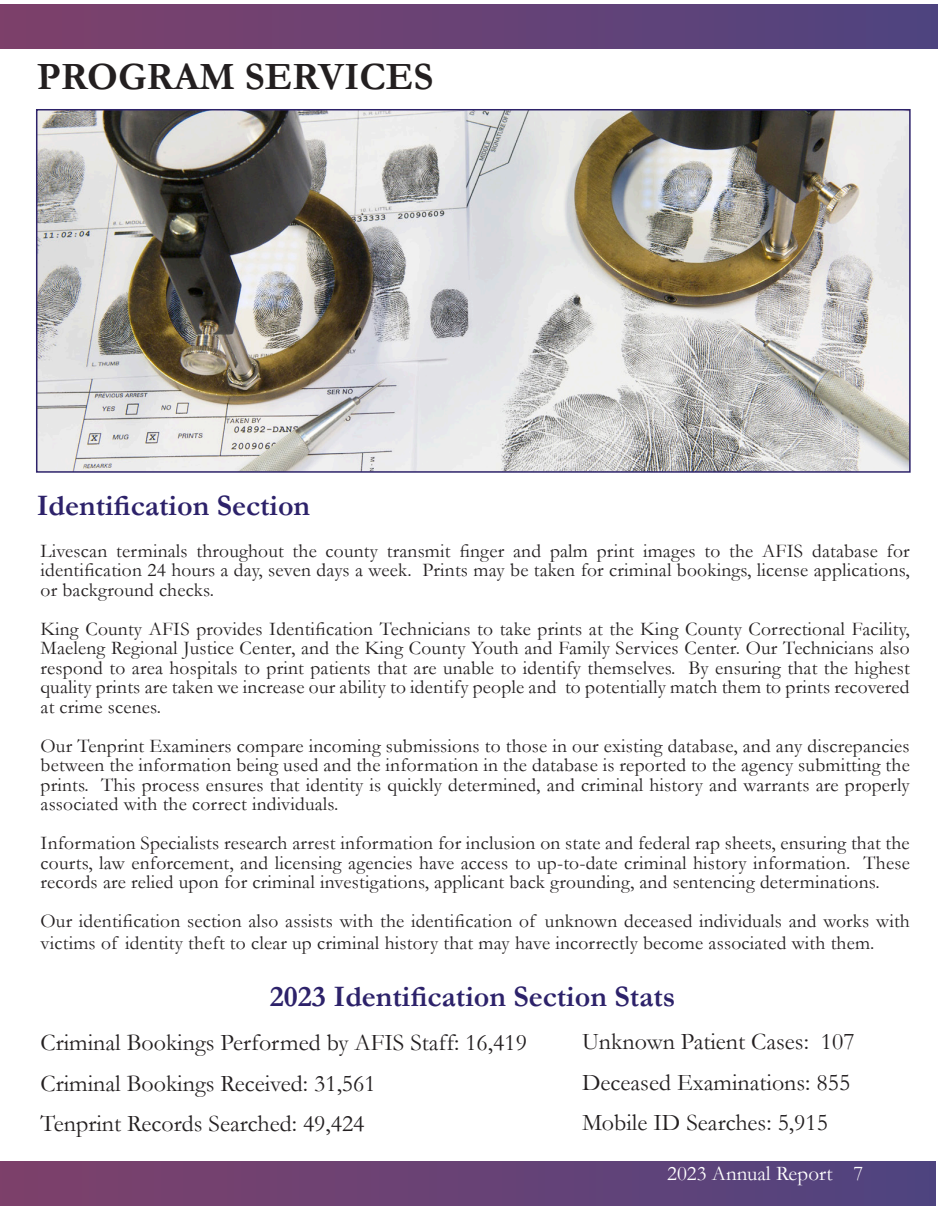
<style>
.page{position:relative;width:945px;height:1215px;background:#fff}
.page>*{position:absolute;margin:0;border:0;box-sizing:border-box;transform-origin:0 0}
.t1{font:700 39px "Garamond";color:#231f20}
.t2{font:700 30px "Garamond";color:#2d226a}
.t3{font:24px "Garamond";color:#231f20}
.t4{font:21px "Garamond";color:#fff}
.t5{font:19.5px/19.5px "Garamond";letter-spacing:.01em;color:#231f20;text-align:justify}
</style>
<div class="page">
<div style="left:0;top:5px;width:938px;height:43px;background:linear-gradient(to right,#7e406a,#504480)"></div>
<div style="left:0;top:1162px;width:936px;height:43px;background:linear-gradient(to right,#7e406b,#504480)"></div>
<img style="left:39px;top:112px;width:869px;height:358px">
<div style="left:36px;top:109px;width:875px;height:364px;border:2px solid #2d226a"></div>
<p class="t1" style="left:37px;top:50px;width:398px">PROGRAM SERVICES</p>
<p class="t2" style="left:37px;top:485px;width:275px">Identification Section</p>
<p class="t5" style="left:41px;top:540px;width:871px">Livescan terminals throughout the county transmit finger and palm print images to the AFIS database for identification 24 hours a day, seven days a week. Prints may be taken for criminal bookings, license applications, or background checks.</p>
<p class="t5" style="left:41px;top:618px;width:871px">King County AFIS provides Identification Technicians to take prints at the King County Correctional Facility, Maeleng Regional Justice Center, and the King County Youth and Family Services Center. Our Technicians also respond to area hospitals to print patients that are unable to identify themselves. By ensuring that the highest quality prints are taken we increase our ability to identify people and to potentially match them to prints recovered at crime scenes.</p>
<p class="t5" style="left:41px;top:735px;width:871px">Our Tenprint Examiners compare incoming submissions to those in our existing database, and any discrepancies between the information being used and the information in the database is reported to the agency submitting the prints. This process ensures that identity is quickly determined, and criminal history and warrants are properly associated with the correct individuals.</p>
<p class="t5" style="left:41px;top:833px;width:871px">Information Specialists research arrest information for inclusion on state and federal rap sheets, ensuring that the courts, law enforcement, and licensing agencies have access to up-to-date criminal history information. These records are relied upon for criminal investigations, applicant back grounding, and sentencing determinations.</p>
<p class="t5" style="left:41px;top:910px;width:871px;line-height:21.6px">Our identification section also assists with the identification of unknown deceased individuals and works with victims of identity theft to clear up criminal history that may have incorrectly become associated with them.</p>
<p class="t2" style="left:270px;top:976px;width:407px">2023 Identification Section Stats</p>
<p class="t3" style="left:41px;top:1027px;width:488px">Criminal Bookings Performed by AFIS Staff: 16,419</p>
<p class="t3" style="left:41px;top:1067px;width:337px">Criminal Bookings Received: 31,561</p>
<p class="t3" style="left:41px;top:1108px;width:325px">Tenprint Records Searched: 49,424</p>
<p class="t3" style="left:582px;top:1026px;width:274px">Unknown Patient Cases: 107</p>
<p class="t3" style="left:582px;top:1066px;width:270px">Deceased Examinations: 855</p>
<p class="t3" style="left:582px;top:1107px;width:247px">Mobile ID Searches: 5,915</p>
<p class="t4" style="left:667px;top:1159px;width:198px">2023 Annual Report 7</p>
</div>
